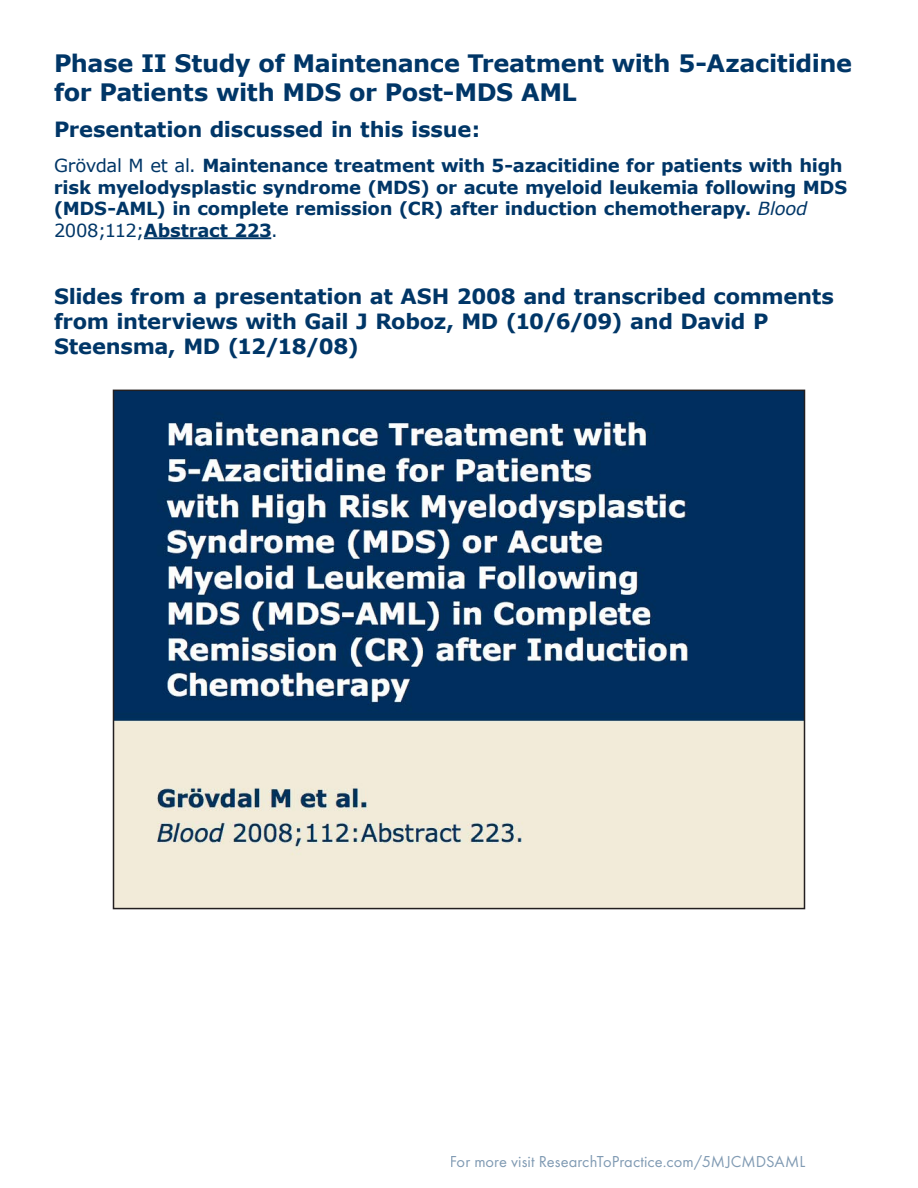
<style>
.page{position:relative;width:918px;height:1188px;background:#fff}
.page>*{position:absolute;margin:0;border:0;box-sizing:border-box;transform-origin:0 0}
.t1{font:700 24px/28.8px "Verdana";letter-spacing:-.015em;color:#003667}
.t2{font:700 21px/25.2px "Verdana";letter-spacing:-.015em;color:#003667}
.t3{font:700 18px/21.6px "Verdana";letter-spacing:-.015em;color:#003667}
.t4{font:16.5px "Futura T";letter-spacing:.005em;color:#003667}
.s1{font-weight:400}
.s2{font-weight:400;font-style:italic}
</style>
<div class="page">
<img style="left:116px;top:393px;width:686px;height:513px">
<div style="left:113px;top:390px;width:692px;height:519px;border:2px solid #231f20"></div>
<hr style="left:144px;top:237px;width:127px;height:2px;background:#003667">
<h1 class="t1" style="left:54px;top:48px;width:800px">Phase II Study of Maintenance Treatment with 5-Azacitidine for Patients with MDS or Post-MDS AML</h1>
<p class="t2" style="left:54px;top:116px;width:428px">Presentation discussed in this issue:</p>
<p class="t3" style="left:54px;top:154px;width:795px"><span class="s1">Grövdal M et al.</span> Maintenance treatment with 5-azacitidine for patients with high risk myelodysplastic syndrome (MDS) or acute myeloid leukemia following MDS (MDS-AML) in complete remission (CR) after induction chemotherapy. <span class="s2">Blood </span><span class="s1">2008;112;</span>Abstract 223<span class="s1">.</span></p>
<p class="t2" style="left:54px;top:283px;width:782px">Slides from a presentation at ASH 2008 and transcribed comments from interviews with Gail J Roboz, MD (10/6/09) and David P<br>Steensma, MD (12/18/08)</p>
<p class="t4" style="left:450px;top:1152px;width:357px">For more visit ResearchToPractice.com/5MJCMDSAML</p>
</div>
